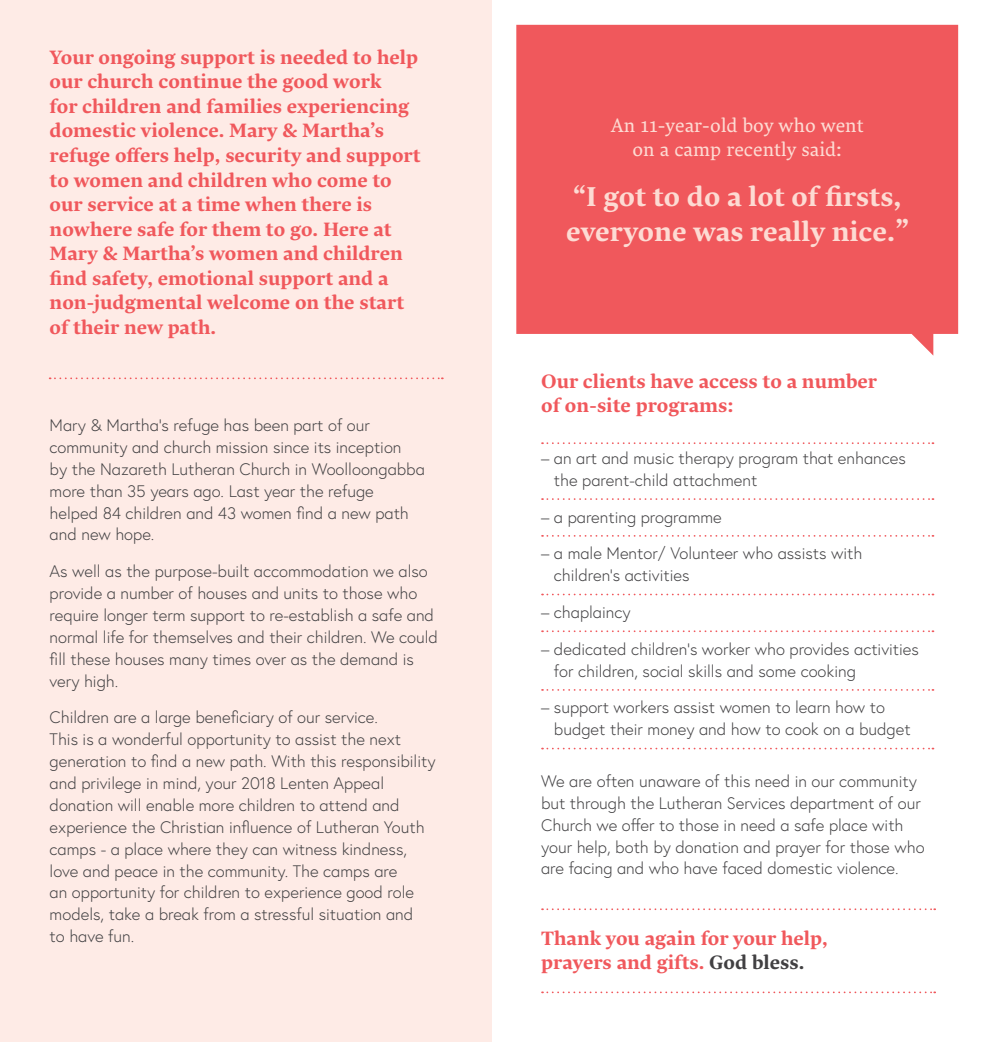
<style>
.page{position:relative;width:983px;height:1042px;background:#fff}
.page>*{position:absolute;margin:0;border:0;box-sizing:border-box;transform-origin:0 0}
.t1{font:27.12px/35px "Lava Std Bld";color:#fddbd3}
.t2{font:19.25px/24.5px "Lava Std Bld";color:#f0585c}
.t3{font:19.25px/24.5px "Lava Std";color:#fddbd3;text-align:center}
.t4{font:300 16.62px/21.9px "Europa";color:#414042}
.s1{font-size:28.88px}
.s2{color:#414042}
</style>
<div class="page">
<svg style="left:516px;top:25px;width:441px;height:331px;background:#f16367"></svg>
<div style="left:0;top:0;width:491px;height:1042px;background:#feebe6"></div>
<svg style="left:542px;top:442px;width:391px;height:2px"></svg>
<svg style="left:542px;top:498px;width:391px;height:2px"></svg>
<svg style="left:542px;top:535px;width:391px;height:2px"></svg>
<svg style="left:542px;top:593px;width:391px;height:2px"></svg>
<svg style="left:542px;top:630px;width:391px;height:2px"></svg>
<svg style="left:542px;top:689px;width:391px;height:2px"></svg>
<svg style="left:542px;top:748px;width:391px;height:1px"></svg>
<svg style="left:50px;top:377px;width:392px;height:2px"></svg>
<svg style="left:542px;top:908px;width:392px;height:2px"></svg>
<svg style="left:542px;top:991px;width:392px;height:2px"></svg>
<p class="t2" style="left:50px;top:45px;width:372px">Your ongoing support is needed to help our church continue the good work<br>for children and families experiencing domestic violence. Mary &amp; Martha’s refuge offers help, security and support to women and children who come to our service at a time when there is nowhere safe for them to go. Here at Mary &amp; Martha’s women and children find safety, emotional support and a non-judgmental welcome on the start of their new path.</p>
<p class="t4" style="left:50px;top:414px;width:376px">Mary &amp; Martha’s refuge has been part of our community and church mission since its inception<br>by the Nazareth Lutheran Church in Woolloongabba more than 35 years ago. Last year the refuge helped 84 children and 43 women find a new path and new hope.</p>
<p class="t4" style="left:50px;top:560px;width:390px">As well as the purpose-built accommodation we also provide a number of houses and units to those who require longer term support to re-establish a safe and normal life for themselves and their children. We could fill these houses many times over as the demand is very high.</p>
<p class="t4" style="left:50px;top:706px;width:387px">Children are a large beneficiary of our service.<br>This is a wonderful opportunity to assist the next generation to find a new path. With this responsibility and privilege in mind, your 2018 Lenten Appeal donation will enable more children to attend and experience the Christian influence of Lutheran Youth camps - a place where they can witness kindness, love and peace in the community. The camps are<br>an opportunity for children to experience good role models, take a break from a stressful situation and<br>to have fun.</p>
<p class="t3" style="left:610px;top:112px;width:254px">An 11-year-old boy who went on a camp recently said:</p>
<h1 class="t1" style="left:566px;top:179px;width:344px">“I got to do a lot of firsts, everyone was really nice.<span class="s1">”</span></h1>
<p class="t2" style="left:541px;top:368px;width:337px">Our clients have access to a number of on-site programs:</p>
<p class="t4" style="left:554px;top:447px;width:353px;text-indent:-13px">– an art and music therapy program that enhances the parent-child attachment</p>
<p class="t4" style="left:541px;top:505px;width:182px">– a parenting programme</p>
<p class="t4" style="left:554px;top:542px;width:310px;text-indent:-13px">– a male Mentor/ Volunteer who assists with children’s activities</p>
<p class="t4" style="left:541px;top:601px;width:91px">– chaplaincy</p>
<p class="t4" style="left:554px;top:638px;width:366px;text-indent:-13px">– dedicated children’s worker who provides activities for children, social skills and some cooking</p>
<p class="t4" style="left:554px;top:696px;width:358px;text-indent:-13px">– support workers assist women to learn how to budget their money and how to cook on a budget</p>
<p class="t4" style="left:541px;top:770px;width:385px">We are often unaware of this need in our community but through the Lutheran Services department of our Church we offer to those in need a safe place with your help, both by donation and prayer for those who are facing and who have faced domestic violence.</p>
<p class="t2" style="left:541px;top:925px;width:288px">Thank you again for your help, prayers and gifts. <span class="s2">God bless.</span></p>
</div>
